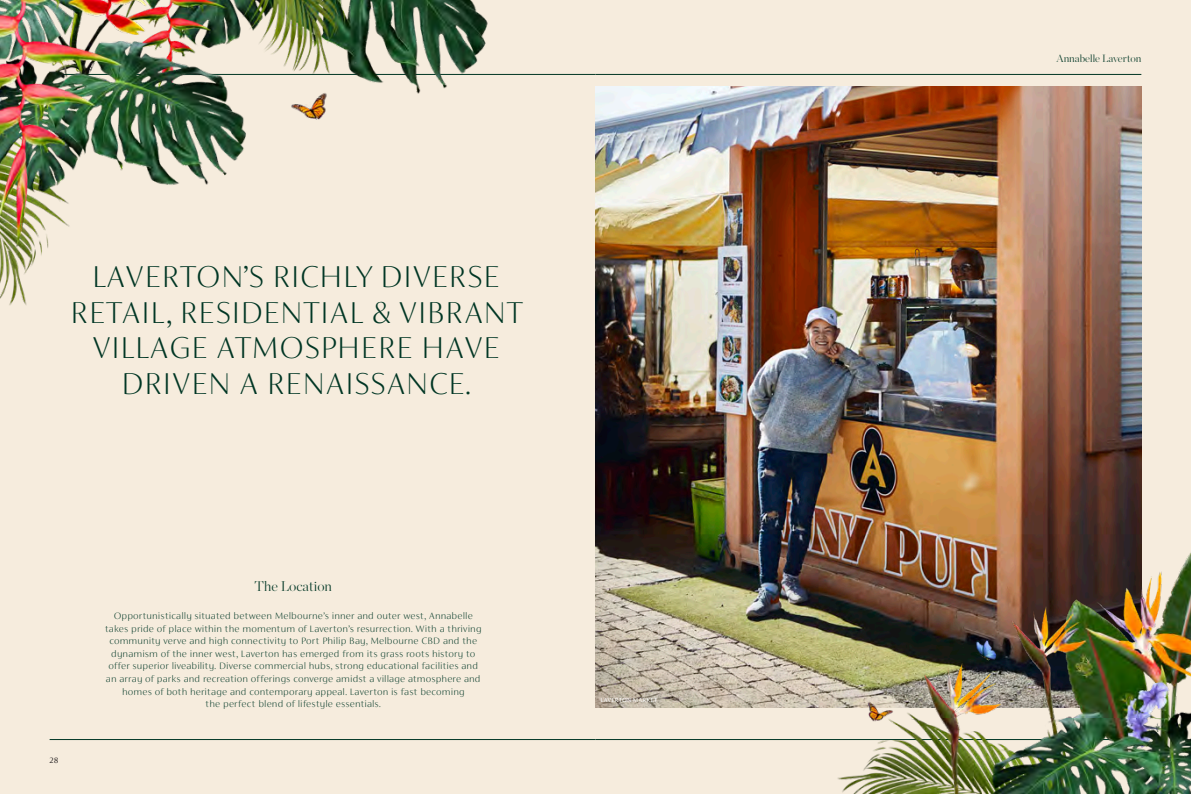
<style>
.page{position:relative;width:1191px;height:794px;background:#fff}
.page>*{position:absolute;margin:0;border:0;box-sizing:border-box;transform-origin:0 0}
.Breakout_Text{font:100 34.12px/35.4px "FS Siena";letter-spacing:.01em;color:#003624;text-align:center}
.Sub_Heading{font:200 14px "Chronicle Display";color:#003624}
.Body_Medium{font:100 10.5px/12.6px "FS Siena";letter-spacing:.015em;color:#003624;text-align:center}
.t1{font:200 10.5px "Chronicle Display";color:#003624}
.t2{font:300 8.75px "FS Siena";color:#231f20}
.t3{font:6.56px "FS Siena";letter-spacing:.025em;color:#fff}
</style>
<div class="page">
<div style="left:0;top:0;width:595px;height:794px;background:#f6ecdd"></div>
<div style="left:595px;top:0;width:596px;height:794px;background:#f6ecdd"></div>
<hr style="left:50px;top:74px;width:545px;height:1px;background:#003624">
<hr style="left:50px;top:739px;width:545px;height:1px;background:#003624">
<hr style="left:595px;top:74px;width:546px;height:1px;background:#003624">
<hr style="left:595px;top:739px;width:546px;height:1px;background:#003624">
<img style="left:595px;top:87px;width:546px;height:620px">
<img style="left:751px;top:495px;width:440px;height:299px">
<img style="left:0;top:0;width:511px;height:305px">
<p class="Breakout_Text" style="left:70px;top:259px;width:454px">LAVERTON’S RICHLY DIVERSE<br>RETAIL, RESIDENTIAL &amp; VIBRANT<br>VILLAGE ATMOSPHERE HAVE<br>DRIVEN A RENAISSANCE.</p>
<p class="t2" style="left:50px;top:756px;width:10px">28</p>
<p class="Sub_Heading" style="left:254px;top:576px;width:79px">The Location</p>
<p class="Body_Medium" style="left:105px;top:609px;width:378px">Opportunistically situated between Melbourne’s inner and outer west, Annabelle takes pride of place within the momentum of Laverton’s resurrection. With a thriving community verve and high connectivity to Port Philip Bay, Melbourne CBD and the dynamism of the inner west, Laverton has emerged from its grass roots history to offer superior liveability. Diverse commercial hubs, strong educational facilities and an array of parks and recreation offerings converge amidst a village atmosphere and homes of both heritage and contemporary appeal. Laverton is fast becoming<br>the perfect blend of lifestyle essentials.</p>
<p class="t3" style="left:600px;top:696px;width:58px">LAVERTON MARKET</p>
<p class="t1" style="left:1056px;top:50px;width:86px">Annabelle Laverton</p>
</div>
